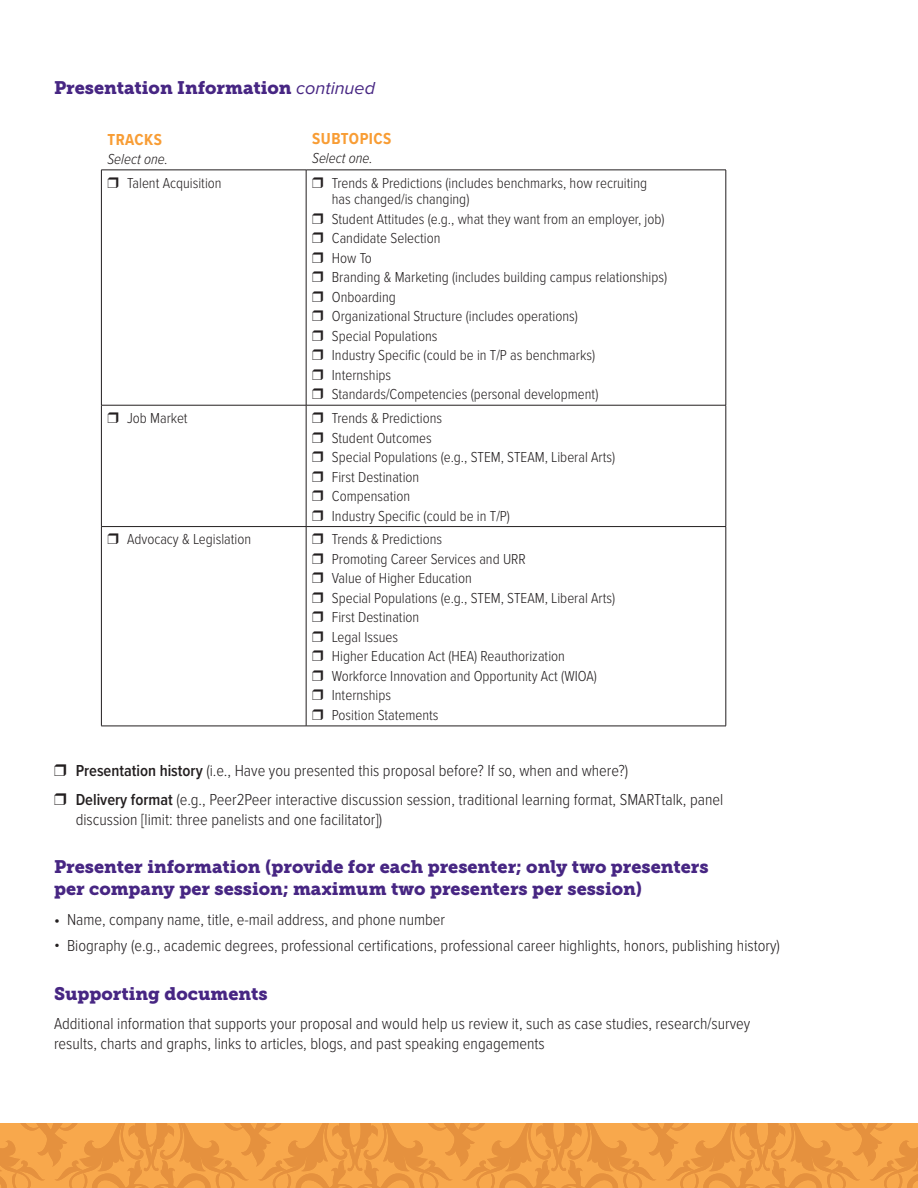
<style>
.page{position:relative;width:918px;height:1188px;background:#fff}
.page>*{position:absolute;margin:0;border:0;box-sizing:border-box;transform-origin:0 0}
.t1{font:18px/21.6px "Museo Slab 900";color:#472683}
.t2{font:300 16.5px/29.5px "Proxima Nova Cond";color:#231f20}
.t3{font:700 16.5px "Proxima Nova Cond";letter-spacing:.03em;color:#f89d35}
.t4{font:300 15px/19.5px "Proxima Nova Cond";color:#231f20}
.t5{font:italic 300 15px "Proxima Nova Cond";color:#231f20}
.s1{font-family:"Proxima Nova";font-style:italic}
.s2{font-weight:600}
.s3{font-weight:400}
</style>
<div class="page">
<svg style="left:0;top:1123px;width:739px;height:65px;background:#f09e46"></svg>
<svg style="left:739px;top:1123px;width:179px;height:65px;background:#f09e46"></svg>
<hr style="left:101px;top:170px;width:1px;height:235px;background:#231f20">
<hr style="left:306px;top:170px;width:1px;height:235px;background:#231f20">
<hr style="left:726px;top:170px;width:1px;height:235px;background:#231f20">
<hr style="left:101px;top:405px;width:1px;height:121px;background:#231f20">
<hr style="left:306px;top:405px;width:1px;height:121px;background:#231f20">
<hr style="left:726px;top:405px;width:1px;height:121px;background:#231f20">
<hr style="left:101px;top:527px;width:1px;height:199px;background:#231f20">
<hr style="left:306px;top:527px;width:1px;height:199px;background:#231f20">
<hr style="left:726px;top:527px;width:1px;height:199px;background:#231f20">
<hr style="left:101px;top:170px;width:205px;height:1px;background:#231f20">
<hr style="left:306px;top:170px;width:420px;height:1px;background:#231f20">
<hr style="left:101px;top:405px;width:205px;height:1px;background:#231f20">
<hr style="left:306px;top:405px;width:420px;height:1px;background:#231f20">
<hr style="left:101px;top:526px;width:205px;height:1px;background:#231f20">
<hr style="left:306px;top:526px;width:420px;height:1px;background:#231f20">
<hr style="left:101px;top:726px;width:205px;height:1px;background:#231f20">
<hr style="left:306px;top:726px;width:420px;height:1px;background:#231f20">
<p class="t1" style="left:54px;top:77px;width:323px">Presentation Information <span class="s1">continued</span></p>
<p class="t3" style="left:107px;top:127px;width:56px">TRACKS</p>
<p class="t5" style="left:107px;top:148px;width:62px">Select one.</p>
<p class="t3" style="left:312px;top:126px;width:81px">SUBTOPICS</p>
<p class="t5" style="left:312px;top:147px;width:62px">Select one.</p>
<p class="t4" style="left:107px;top:172px;width:116px">❒ Talent Acquisition</p>
<p class="t4" style="left:332px;top:174px;width:317px;line-height:16.5px;text-indent:-20px">❒ Trends &amp; Predictions (includes benchmarks, how recruiting has changed/is changing)</p>
<p class="t4" style="left:312px;top:208px;width:357px">❒ Student Attitudes (e.g., what they want from an employer, job) ❒ Candidate Selection<br>❒ How To<br>❒ Branding &amp; Marketing (includes building campus relationships) ❒ Onboarding<br>❒ Organizational Structure (includes operations)<br>❒ Special Populations<br>❒ Industry Specific (could be in T/P as benchmarks)<br>❒ Internships<br>❒ Standards/Competencies (personal development)</p>
<p class="t4" style="left:107px;top:408px;width:82px">❒ Job Market</p>
<p class="t4" style="left:312px;top:408px;width:305px">❒ Trends &amp; Predictions<br>❒ Student Outcomes<br>❒ Special Populations (e.g., STEM, STEAM, Liberal Arts) ❒ First Destination<br>❒ Compensation<br>❒ Industry Specific (could be in T/P)</p>
<p class="t4" style="left:107px;top:529px;width:145px">❒ Advocacy &amp; Legislation</p>
<p class="t4" style="left:312px;top:529px;width:305px">❒ Trends &amp; Predictions<br>❒ Promoting Career Services and URR<br>❒ Value of Higher Education<br>❒ Special Populations (e.g., STEM, STEAM, Liberal Arts) ❒ First Destination<br>❒ Legal Issues<br>❒ Higher Education Act (HEA) Reauthorization<br>❒ Workforce Innovation and Opportunity Act (WIOA)<br>❒ Internships<br>❒ Position Statements</p>
<p class="t2" style="left:54px;top:754px;width:671px">❒ <span class="s2">Presentation history</span> (i.e., Have you presented this proposal before? If so, when and where?)<br>❒ <span class="s2">Delivery format</span> (e.g., Peer2Peer interactive discussion session, traditional learning format, SMARTtalk, panel</p>
<p class="t2" style="left:76px;top:804px;width:308px">discussion [limit: three panelists and one facilitator])</p>
<p class="t1" style="left:54px;top:856px;width:656px">Presenter information (provide for each presenter; only two presenters per company per session; maximum two presenters per session)</p>
<p class="t2" style="left:54px;top:903px;width:393px"><span class="s3">•</span> Name, company name, title, e-mail address, and phone number</p>
<p class="t2" style="left:54px;top:930px;width:728px">• Biography (e.g., academic degrees, professional certifications, professional career highlights, honors, publishing history)</p>
<p class="t1" style="left:54px;top:983px;width:215px">Supporting documents</p>
<p class="t2" style="left:54px;top:1013px;width:698px;line-height:19.8px">Additional information that supports your proposal and would help us review it, such as case studies, research/survey results, charts and graphs, links to articles, blogs, and past speaking engagements</p>
</div>
